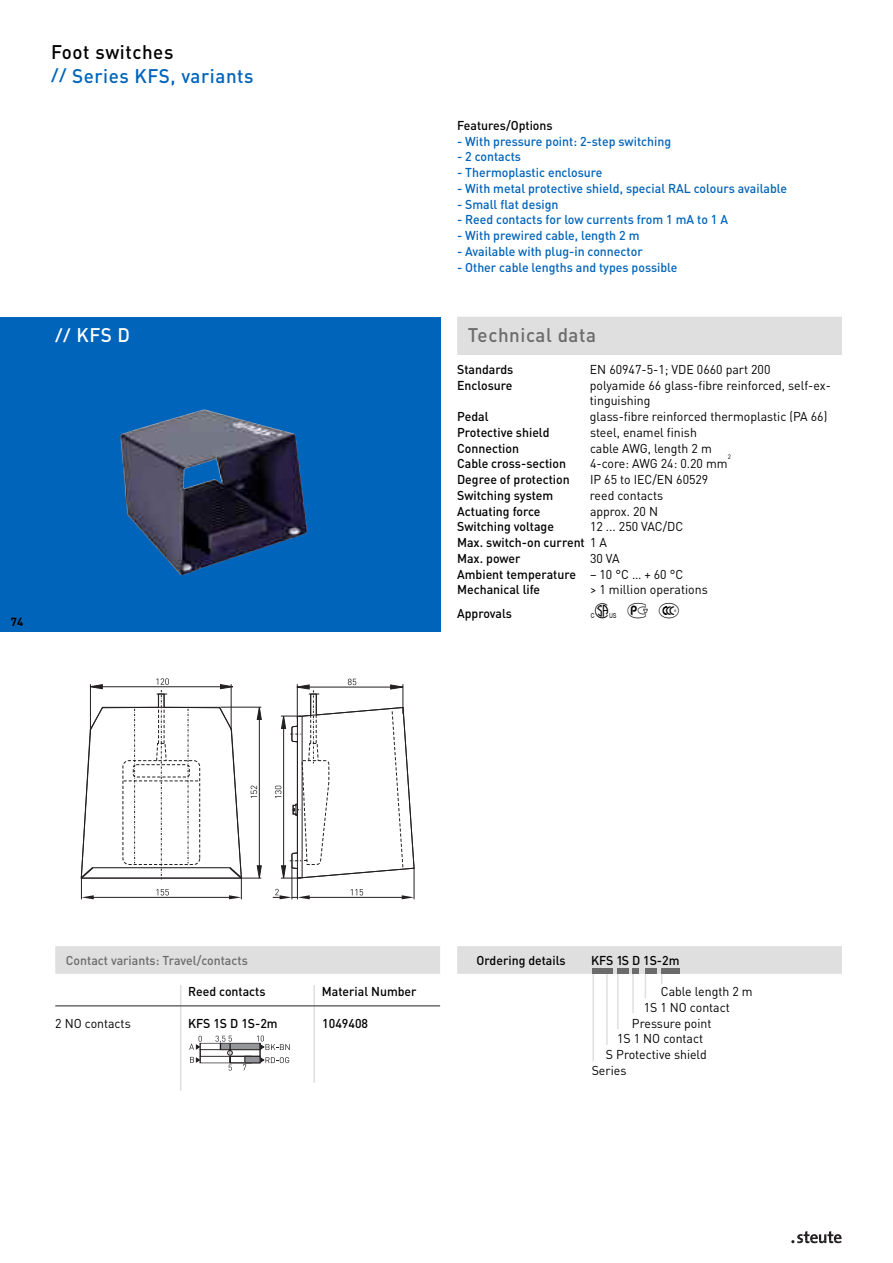
<style>
.page{position:relative;width:893px;height:1263px;background:#fff}
.page>*{position:absolute;margin:0;border:0;box-sizing:border-box;transform-origin:0 0}
.t1{font:21px "Sign";color:#000}
.t2{font:500 19.5px/23.7px "DIN";letter-spacing:.03em;color:#0064ba}
.t3{font:500 19.5px "DIN";letter-spacing:.03em;color:#6b6b6b}
.t4{font:500 19.5px "DIN";color:#fff}
.t5{font:12.75px/15.8px "DIN";color:#000}
.t6{font:500 12.75px/15.8px "DIN";color:#000}
.t7{font:500 12.75px "DIN";color:#0064ba}
.t8{font:500 12.75px "DIN";color:#6b6b6b}
.t9{font:500 12.75px "DIN Pro";color:#000}
.t10{font:700 11.7px "DIN";color:#000}
.t11{font:6.3px "DIN";color:#000}
.s1{color:#000}
.s2{font-size:16.2px}
.s3{font-weight:400}
</style>
<div class="page">
<div style="left:0;top:317px;width:441px;height:314px;background:#0064ba"></div>
<img style="left:120px;top:409px;width:187px;height:166px">
<svg style="left:791px;top:1231px;width:50px;height:12px"></svg>
<svg style="left:273px;top:679px;width:142px;height:220px"></svg>
<svg style="left:80px;top:678px;width:182px;height:221px"></svg>
<hr style="left:180px;top:985px;width:1px;height:106px;background:#dfdfdf">
<div style="left:220px;top:1043px;width:40px;height:7px;background:#939598"></div>
<div style="left:220px;top:1043px;width:40px;height:7px;border:1px solid #231f20"></div>
<div style="left:200px;top:1056px;width:60px;height:7px;border:1px solid #231f20"></div>
<div style="left:230px;top:1056px;width:21px;height:7px;border:1px solid #231f20"></div>
<div style="left:245px;top:1056px;width:15px;height:7px;background:#939598"></div>
<div style="left:245px;top:1056px;width:15px;height:7px;border:1px solid #231f20"></div>
<div style="left:200px;top:1049px;width:60px;height:7px;border:1px solid #231f20"></div>
<svg style="left:257px;top:1035px;width:33px;height:15px"></svg>
<svg style="left:189px;top:1036px;width:13px;height:14px"></svg>
<svg style="left:260px;top:1057px;width:29px;height:6px"></svg>
<svg style="left:215px;top:1036px;width:17px;height:34px"></svg>
<svg style="left:190px;top:1057px;width:10px;height:6px"></svg>
<hr style="left:313px;top:985px;width:2px;height:98px;background:#dfdfdf">
<div style="left:55px;top:946px;width:385px;height:28px;background:#dfdfdf"></div>
<hr style="left:55px;top:1005px;width:385px;height:1px;background:#6b6b6b">
<div style="left:457px;top:946px;width:385px;height:28px;background:#dfdfdf"></div>
<div style="left:457px;top:317px;width:385px;height:38px;background:#dfdfdf"></div>
<hr style="left:592px;top:972px;width:2px;height:89px;background:#dfdfdf">
<hr style="left:606px;top:972px;width:2px;height:73px;background:#dfdfdf">
<hr style="left:617px;top:972px;width:2px;height:57px;background:#dfdfdf">
<hr style="left:632px;top:972px;width:2px;height:41px;background:#dfdfdf">
<svg style="left:645px;top:974px;width:1px;height:24px"></svg>
<div style="left:632px;top:968px;width:7px;height:6px;background:#6b6b6b"></div>
<div style="left:645px;top:968px;width:12px;height:6px;background:#6b6b6b"></div>
<div style="left:592px;top:968px;width:13px;height:6px;background:#6b6b6b"></div>
<div style="left:606px;top:968px;width:7px;height:6px;background:#6b6b6b"></div>
<div style="left:617px;top:968px;width:11px;height:6px;background:#6b6b6b"></div>
<div style="left:661px;top:968px;width:18px;height:6px;background:#6b6b6b"></div>
<p class="t2" style="left:51px;top:42px;width:204px"><span class="s1">Foot switches<br></span><span class="s2">//</span> Series KFS, variants</p>
<p class="t4" style="left:55px;top:329px;width:76px"><span class="s2">//</span> KFS D</p>
<p class="t10" style="left:11px;top:618px;width:14px">74</p>
<p class="t6" style="left:457px;top:119px;width:97px">Features/Options</p>
<p class="t7" style="left:457px;top:136px;width:215px">- With pressure point: 2-step switching</p>
<p class="t7" style="left:457px;top:152px;width:65px">- 2 contacts</p>
<p class="t7" style="left:457px;top:168px;width:147px">- Thermoplastic enclosure</p>
<p class="t7" style="left:457px;top:184px;width:331px">- With metal protective shield, special RAL colours available</p>
<p class="t7" style="left:457px;top:199px;width:103px">- Small flat design</p>
<p class="t7" style="left:457px;top:215px;width:273px">- Reed contacts for low currents from 1 mA to 1 A</p>
<p class="t7" style="left:457px;top:231px;width:184px">- With prewired cable, length 2 m</p>
<p class="t7" style="left:457px;top:247px;width:187px">- Available with plug-in connector</p>
<p class="t7" style="left:457px;top:262px;width:222px">- Other cable lengths and types possible</p>
<p class="t3" style="left:468px;top:329px;width:130px">Technical data</p>
<p class="t6" style="left:457px;top:363px;width:58px">Standards</p>
<p class="t5" style="left:590px;top:363px;width:182px">EN 60947-5-1; VDE 0660 part 200</p>
<p class="t6" style="left:457px;top:379px;width:57px">Enclosure</p>
<p class="t5" style="left:590px;top:379px;width:243px">polyamide 66 glass-fibre reinforced, self-ex&shy;tinguishing</p>
<p class="t6" style="left:457px;top:410px;width:33px">Pedal</p>
<p class="t5" style="left:590px;top:410px;width:239px">glass-fibre reinforced thermoplastic (PA 66)</p>
<p class="t6" style="left:457px;top:426px;width:94px">Protective shield</p>
<p class="t5" style="left:590px;top:426px;width:108px">steel, enamel finish</p>
<p class="t6" style="left:457px;top:442px;width:63px">Connection</p>
<p class="t5" style="left:590px;top:442px;width:123px">cable AWG, length 2 m</p>
<p class="t6" style="left:457px;top:457px;width:110px">Cable cross-section</p>
<p class="t5" style="left:590px;top:457px;width:139px">4-core: AWG 24: 0.20 mm</p>
<p class="t11" style="left:728px;top:455px;width:5px">2</p>
<p class="t6" style="left:457px;top:473px;width:114px">Degree of protection</p>
<p class="t5" style="left:590px;top:473px;width:120px">IP 65 to IEC/EN 60529</p>
<p class="t6" style="left:457px;top:489px;width:98px">Switching system</p>
<p class="t5" style="left:590px;top:489px;width:75px">reed contacts</p>
<p class="t6" style="left:457px;top:505px;width:85px">Actuating force</p>
<p class="t5" style="left:590px;top:505px;width:70px">approx. 20 N</p>
<p class="t6" style="left:457px;top:520px;width:98px">Switching voltage</p>
<p class="t6" style="left:457px;top:520px;width:228px;text-indent:133px"><span class="s3">12 ... 250 VAC/DC<br></span>Max. switch-on current <span class="s3">1 A<br></span>Max. power</p>
<p class="t6" style="left:457px;top:552px;width:228px;text-indent:133px"><span class="s3">30 VA<br></span>Ambient temperature <span class="s3">– 10 °C … + 60 °C<br></span>Mechanical life</p>
<p class="t5" style="left:590px;top:583px;width:119px">&gt; 1 million operations</p>
<p class="t6" style="left:457px;top:607px;width:56px">Approvals</p>
<p class="t1" style="left:590px;top:598px;width:91px">dea</p>
<p class="t8" style="left:66px;top:955px;width:183px">Contact variants: Travel/contacts</p>
<p class="t6" style="left:188px;top:985px;width:79px">Reed contacts</p>
<p class="t9" style="left:322px;top:987px;width:96px">Material Number</p>
<p class="t5" style="left:55px;top:1017px;width:77px">2 NO contacts</p>
<p class="t6" style="left:188px;top:1016px;width:91px">KFS 1S D 1S-2m</p>
<p class="t6" style="left:322px;top:1016px;width:47px">1049408</p>
<p class="t6" style="left:477px;top:953px;width:91px">Ordering details</p>
<p class="t6" style="left:591px;top:953px;width:90px">KFS 1S D 1S-2m</p>
<p class="t5" style="left:661px;top:985px;width:93px">Cable length 2 m</p>
<p class="t5" style="left:644px;top:1001px;width:88px">1S 1 NO contact</p>
<p class="t5" style="left:632px;top:1017px;width:81px">Pressure point</p>
<p class="t5" style="left:617px;top:1032px;width:88px">1S 1 NO contact</p>
<p class="t5" style="left:606px;top:1048px;width:103px">S Protective shield</p>
<p class="t5" style="left:592px;top:1064px;width:36px">Series</p>
</div>
